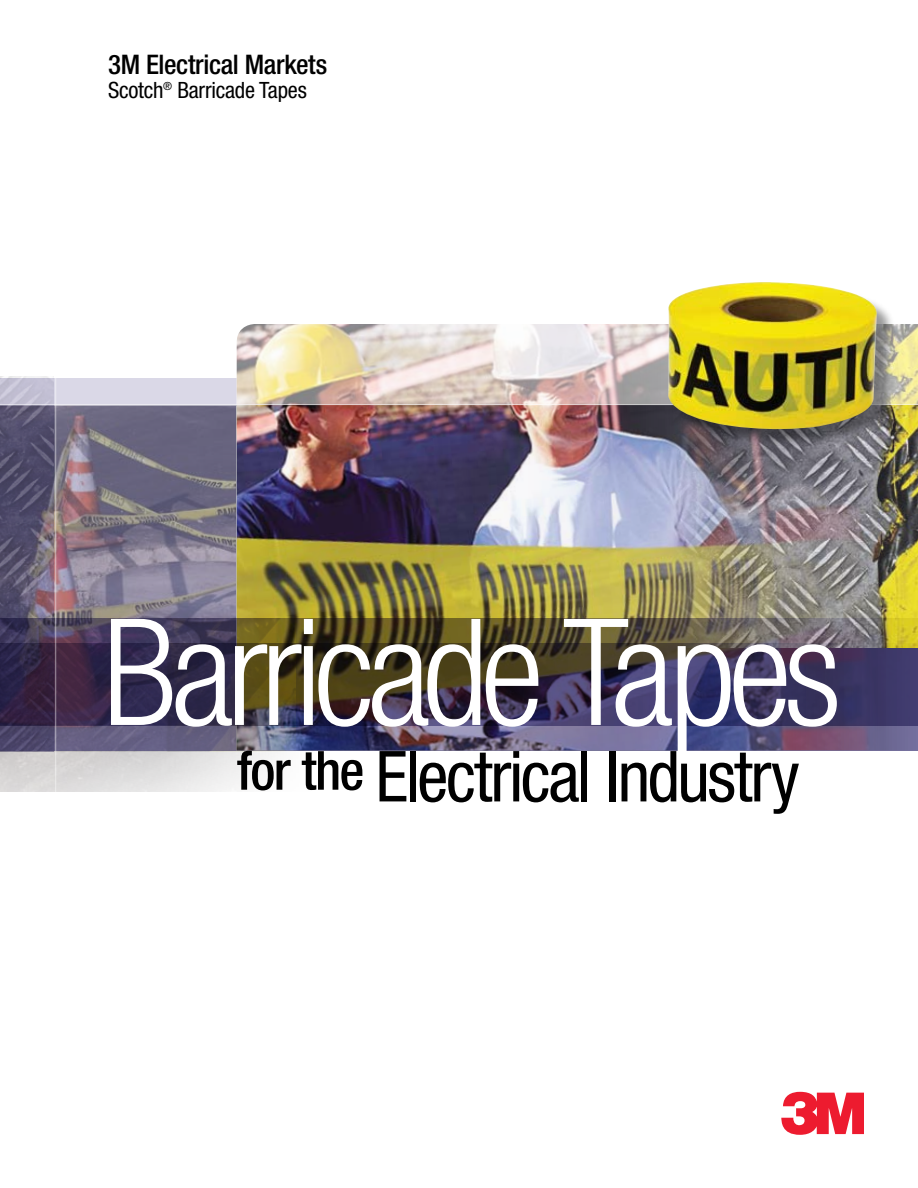
<style>
.page{position:relative;width:918px;height:1188px;background:#fff}
.page>*{position:absolute;margin:0;border:0;box-sizing:border-box;transform-origin:0 0}
.t1{font:300 condensed 148.5px "Helvetica Neue";letter-spacing:-.05em;color:#fff}
.t2{font:condensed 70.5px "Helvetica Neue";letter-spacing:-.035em;color:#000}
.t3{font:500 condensed 54px "Helvetica Neue";letter-spacing:-.03em;color:#000}
.t4{font:500 condensed 27px "Helvetica Neue";letter-spacing:-.015em;color:#000}
.t5{font:condensed 22.5px "Helvetica Neue";letter-spacing:-.01em;color:#000}
</style>
<div class="page">
<svg style="left:781px;top:1092px;width:83px;height:43px"></svg>
<img style="left:0;top:406px;width:237px;height:385px">
<img style="left:237px;top:405px;width:436px;height:213px">
<img style="left:0;top:405px;width:54px;height:213px">
<img style="left:296px;top:726px;width:622px;height:25px">
<img style="left:0;top:726px;width:296px;height:26px">
<svg style="left:296px;top:618px;width:622px;height:108px;background:#403742"></svg>
<img style="left:0;top:618px;width:296px;height:108px">
<img style="left:673px;top:405px;width:245px;height:243px">
<div style="left:154px;top:752px;width:764px;height:107px;background:#fff"></div>
<hr style="left:55px;top:363px;width:1px;height:432px;background:#fff">
<svg style="left:0;top:324px;width:918px;height:81px"></svg>
<div style="left:670px;top:284px;width:225px;height:163px;background:#000;opacity:.4"></div>
<img style="left:666px;top:282px;width:212px;height:151px">
<p class="t4" style="left:108px;top:48px;width:221px">3M Electrical Markets</p>
<p class="t5" style="left:108px;top:77px;width:200px">Scotch<sup>®</sup> Barricade Tapes</p>
<h1 class="t1" style="left:103px;top:587px;width:740px">Barricade Tapes</h1>
<h2 class="t2" style="left:375px;top:736px;width:426px">Electrical Industry</h2>
<h3 class="t3" style="left:237px;top:738px;width:129px">for the</h3>
</div>
